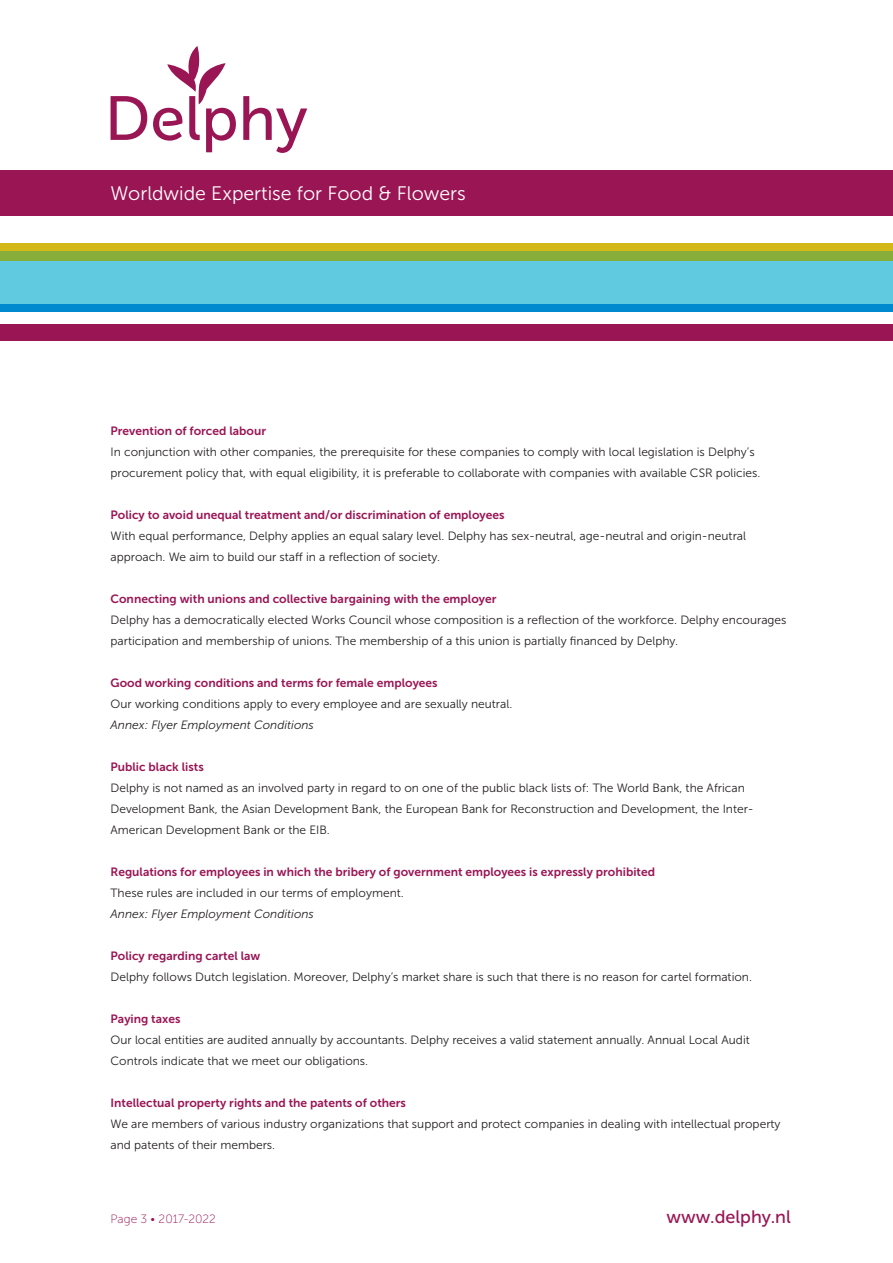
<style>
.page{position:relative;width:893px;height:1263px;background:#fff}
.page>*{position:absolute;margin:0;border:0;box-sizing:border-box;transform-origin:0 0}
.t1{font:19.5px "Museo Sans 300";color:#fff}
.t2{font:18px "Museo Sans 500";color:#991554}
.Platte_tekst_8_pt{font:12px/21px "Museo Sans 300";color:#231f20}
.Kopje_8_pt{font:12px "Museo Sans 700";color:#991554}
.annex{font:italic 12px "Museo Sans 300";color:#231f20}
.t3{font:12px "Museo Sans 100";color:#991554}
</style>
<div class="page">
<div style="left:0;top:170px;width:893px;height:46px;background:#991554"></div>
<div style="left:0;top:243px;width:893px;height:8px;background:#d3b917"></div>
<div style="left:0;top:251px;width:893px;height:10px;background:#87ae3b"></div>
<div style="left:0;top:261px;width:893px;height:43px;background:#60cae1"></div>
<div style="left:0;top:304px;width:893px;height:7px;background:#0089cf"></div>
<div style="left:0;top:324px;width:893px;height:17px;background:#991554"></div>
<svg style="left:111px;top:96px;width:36px;height:44px"></svg>
<svg style="left:243px;top:96px;width:64px;height:57px"></svg>
<svg style="left:153px;top:46px;width:83px;height:106px"></svg>
<h1 class="t1" style="left:111px;top:183px;width:357px">Worldwide Expertise for Food &amp; Flowers</h1>
<p class="Kopje_8_pt" style="left:111px;top:424px;width:157px">Prevention of forced labour</p>
<p class="Platte_tekst_8_pt" style="left:111px;top:441px;width:651px">In conjunction with other companies, the prerequisite for these companies to comply with local legislation is Delphy’s procurement policy that, with equal eligibility, it is preferable to collaborate with companies with available CSR policies.</p>
<p class="Kopje_8_pt" style="left:111px;top:508px;width:395px">Policy to avoid unequal treatment and/or discrimination of employees</p>
<p class="Platte_tekst_8_pt" style="left:111px;top:525px;width:637px">With equal performance, Delphy applies an equal salary level. Delphy has sex-neutral, age-neutral and origin-neutral approach. We aim to build our staff in a reflection of society.</p>
<p class="Kopje_8_pt" style="left:111px;top:592px;width:387px">Connecting with unions and collective bargaining with the employer</p>
<p class="Platte_tekst_8_pt" style="left:111px;top:609px;width:677px">Delphy has a democratically elected Works Council whose composition is a reflection of the workforce. Delphy encourages participation and membership of unions. The membership of a this union is partially financed by Delphy.</p>
<p class="Kopje_8_pt" style="left:111px;top:676px;width:329px">Good working conditions and terms for female employees</p>
<p class="Platte_tekst_8_pt" style="left:111px;top:693px;width:403px">Our working conditions apply to every employee and are sexually neutral.</p>
<p class="annex" style="left:111px;top:718px;width:205px">Annex: Flyer Employment Conditions</p>
<p class="Kopje_8_pt" style="left:111px;top:760px;width:95px">Public black lists</p>
<p class="Platte_tekst_8_pt" style="left:111px;top:777px;width:645px">Delphy is not named as an involved party in regard to on one of the public black lists of: The World Bank, the African<br>Development Bank, the Asian Development Bank, the European Bank for Reconstruction and Development, the Inter-<br>American Development Bank or the EIB.</p>
<p class="Kopje_8_pt" style="left:111px;top:865px;width:546px">Regulations for employees in which the bribery of government employees is expressly prohibited</p>
<p class="Platte_tekst_8_pt" style="left:111px;top:882px;width:295px">These rules are included in our terms of employment.</p>
<p class="annex" style="left:111px;top:907px;width:205px">Annex: Flyer Employment Conditions</p>
<p class="Kopje_8_pt" style="left:111px;top:949px;width:151px">Policy regarding cartel law</p>
<p class="Platte_tekst_8_pt" style="left:111px;top:966px;width:643px">Delphy follows Dutch legislation. Moreover, Delphy’s market share is such that there is no reason for cartel formation.</p>
<p class="Kopje_8_pt" style="left:111px;top:1012px;width:71px">Paying taxes</p>
<p class="Platte_tekst_8_pt" style="left:111px;top:1029px;width:641px">Our local entities are audited annually by accountants. Delphy receives a valid statement annually. Annual Local Audit<br>Controls indicate that we meet our obligations.</p>
<p class="Kopje_8_pt" style="left:111px;top:1096px;width:297px">Intellectual property rights and the patents of others</p>
<p class="Platte_tekst_8_pt" style="left:111px;top:1113px;width:672px">We are members of various industry organizations that support and protect companies in dealing with intellectual property and patents of their members.</p>
<p class="t3" style="left:111px;top:1212px;width:107px">Page 3 • 2017-2022</p>
<h2 class="t2" style="left:666px;top:1206px;width:126px">www.delphy.nl</h2>
</div>
